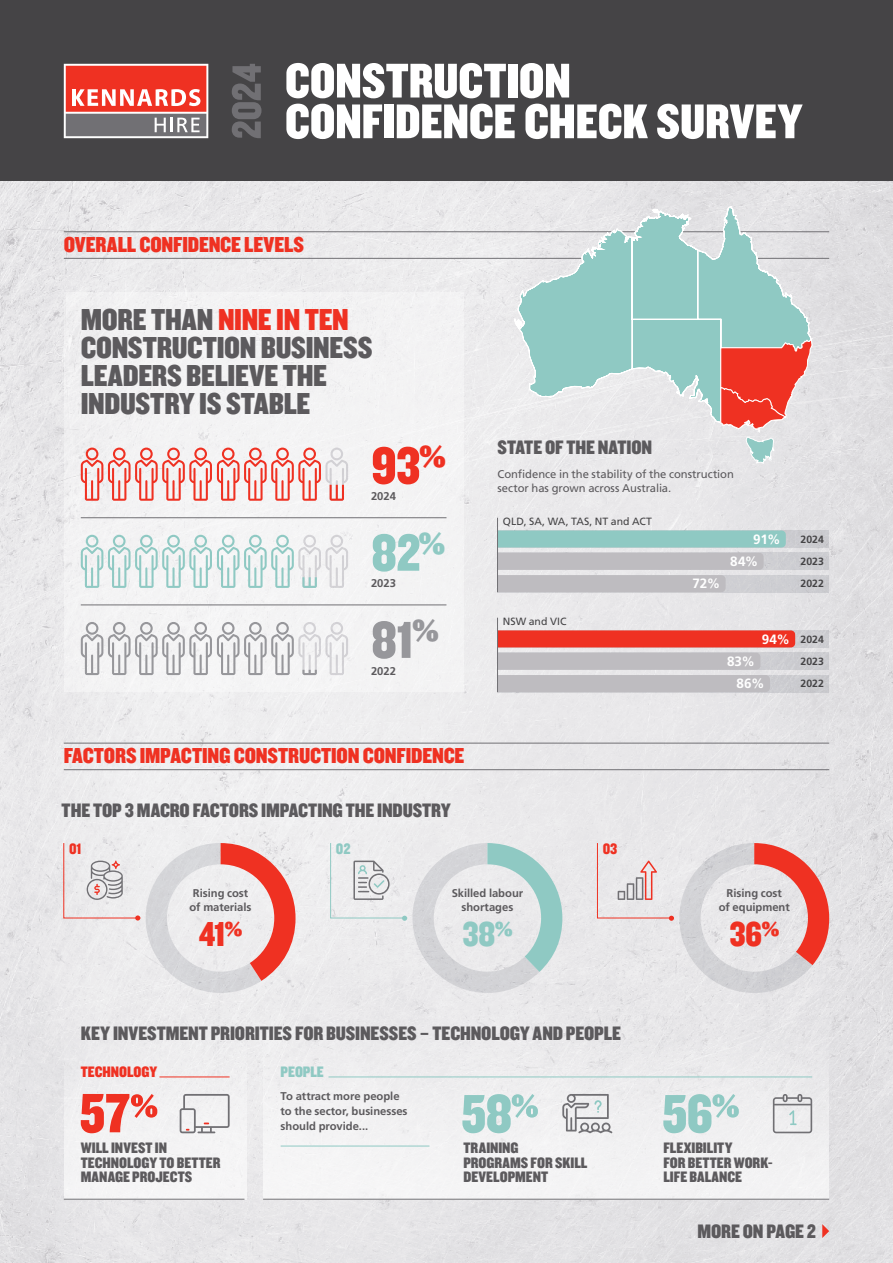
<style>
.page{position:relative;width:893px;height:1263px;background:#fff}
.page>*{position:absolute;margin:0;border:0;box-sizing:border-box;transform-origin:0 0}
.t1{font:54px "Knockout 70 Full Welterwt";color:#ef3122}
.t2{font:54px "Knockout 70 Full Welterwt";color:#8fc9c3}
.t3{font:54px "Knockout 70 Full Welterwt";color:#97979b}
.t4{font:50.7px/40.7px "Knockout 70 Full Welterwt";letter-spacing:-.005em;color:#fff}
.t5{font:36px "Knockout 70 Full Welterwt";color:#ef3122}
.t6{font:36px "Knockout 70 Full Welterwt";color:#8fc9c3}
.t7{font:31.5px/27.8px "Knockout 70 Full Welterwt";letter-spacing:-.01em;color:#5c5a5d}
.t8{font:22.5px "Knockout 70 Full Welterwt";letter-spacing:-.01em;color:#ef3122}
.t9{font:20.25px "Knockout 70 Full Welterwt";letter-spacing:-.01em;color:#5c5a5d}
.t10{font:15.75px/14.2px "Knockout 70 Full Welterwt";color:#5c5a5d}
.t11{font:15.75px "Knockout 70 Full Welterwt";letter-spacing:-.005em;color:#ef3122}
.t12{font:15.75px "Knockout 70 Full Welterwt";color:#8fc9c3}
.t13{font:700 13.5px "Frutiger";letter-spacing:.01em;color:#fff}
.t14{font:700 11.25px/13.5px "Frutiger";letter-spacing:-.005em;color:#5c5a5d}
.t15{font:11.25px/14.7px "Frutiger";letter-spacing:-.005em;color:#5c5a5d}
.t16{font:10.5px "Frutiger";color:#454446}
.t17{font:700 10.5px/22.4px "Frutiger";color:#454446}
.s1{color:#ef3122}
</style>
<div class="page">
<img style="left:0;top:181px;width:893px;height:1082px">
<div style="left:264px;top:1027px;width:565px;height:172px;background:#f0f0f1"></div>
<div style="left:64px;top:1027px;width:183px;height:172px;background:#f2f1f2"></div>
<div style="left:64px;top:292px;width:399px;height:400px;background:#f3f3f4"></div>
<div style="left:0;top:0;width:893px;height:181px;background:#454446"></div>
<svg style="left:64px;top:64px;width:144px;height:74px;background:#d0706a"></svg>
<svg style="left:822px;top:1224px;width:7px;height:14px"></svg>
<svg style="left:232px;top:64px;width:29px;height:74px"></svg>
<hr style="left:64px;top:743px;width:765px;height:1px;background:#717074">
<hr style="left:64px;top:231px;width:765px;height:1px;background:#717074">
<hr style="left:64px;top:258px;width:765px;height:1px;background:#717074">
<hr style="left:81px;top:517px;width:365px;height:1px;background:#717074">
<hr style="left:81px;top:605px;width:365px;height:1px;background:#717074">
<hr style="left:64px;top:769px;width:765px;height:1px;background:#717074">
<div style="left:497px;top:553px;width:332px;height:17px;background:#cdcdd2"></div>
<div style="left:497px;top:575px;width:332px;height:17px;background:#cdcdd2"></div>
<div style="left:497px;top:675px;width:332px;height:17px;background:#cacbcf"></div>
<div style="left:497px;top:530px;width:332px;height:17px;background:#cbcbd0"></div>
<div style="left:497px;top:630px;width:332px;height:17px;background:#cdced2"></div>
<svg style="left:498px;top:553px;width:266px;height:39px;background:#c4c2c6"></svg>
<div style="left:498px;top:530px;width:288px;height:17px;background:#8fc9c3"></div>
<div style="left:498px;top:630px;width:297px;height:17px;background:#ef3122"></div>
<svg style="left:514px;top:206px;width:118px;height:225px;background:#bed9d7"></svg>
<svg style="left:632px;top:206px;width:180px;height:257px;background:#b8d6d4"></svg>
<svg style="left:720px;top:319px;width:92px;height:144px;background:#d8948d"></svg>
<svg style="left:462px;top:1094px;width:76px;height:39px"></svg>
<svg style="left:663px;top:1094px;width:76px;height:39px"></svg>
<svg style="left:81px;top:1094px;width:76px;height:39px"></svg>
<hr style="left:328px;top:1077px;width:484px;height:1px;background:#8fc9c3">
<hr style="left:159px;top:1077px;width:71px;height:1px;background:#ef3122">
<svg style="left:63px;top:843px;width:233px;height:151px;background:#e8d3d3"></svg>
<svg style="left:773px;top:1094px;width:39px;height:39px"></svg>
<svg style="left:562px;top:1094px;width:50px;height:39px"></svg>
<svg style="left:597px;top:843px;width:232px;height:151px;background:#e4cecf"></svg>
<svg style="left:330px;top:842px;width:232px;height:152px;background:#dbe1e2"></svg>
<div style="left:497px;top:653px;width:332px;height:17px;background:#cccdd1"></div>
<svg style="left:498px;top:653px;width:272px;height:39px"></svg>
<hr style="left:281px;top:1146px;width:148px;height:1px;background:#8fc9c3">
<svg style="left:180px;top:1094px;width:50px;height:39px"></svg>
<hr style="left:497px;top:518px;width:1px;height:74px;background:#717074">
<hr style="left:497px;top:618px;width:1px;height:74px;background:#717074">
<hr style="left:64px;top:1199px;width:180px;height:1px;background:#717074">
<hr style="left:263px;top:1199px;width:566px;height:1px;background:#717074">
<svg style="left:81px;top:448px;width:267px;height:53px"></svg>
<svg style="left:81px;top:535px;width:267px;height:53px"></svg>
<svg style="left:81px;top:622px;width:267px;height:53px"></svg>
<h2 class="t4" style="left:285px;top:59px;width:519px">CONSTRUCTION<br>CONFIDENCE CHECK SURVEY</h2>
<h3 class="t8" style="left:64px;top:230px;width:242px">OVERALL CONFIDENCE LEVELS</h3>
<h3 class="t7" style="left:81px;top:305px;width:293px">MORE THAN <span class="s1">NINE IN TEN<br></span>CONSTRUCTION BUSINESS<br>LEADERS BELIEVE THE<br>INDUSTRY IS STABLE</h3>
<h1 class="t1" style="left:371px;top:431px;width:76px">93<sup>%</sup></h1>
<p class="t14" style="left:371px;top:489px;width:26px">2024</p>
<h1 class="t2" style="left:371px;top:518px;width:75px">82<sup>%</sup></h1>
<p class="t14" style="left:371px;top:577px;width:26px">2023</p>
<h1 class="t3" style="left:371px;top:605px;width:69px">81<sup>%</sup></h1>
<p class="t14" style="left:371px;top:664px;width:26px">2022</p>
<h3 class="t8" style="left:64px;top:741px;width:402px">FACTORS IMPACTING CONSTRUCTION CONFIDENCE</h3>
<h3 class="t9" style="left:62px;top:797px;width:391px">THE TOP 3 MACRO FACTORS IMPACTING THE INDUSTRY</h3>
<h3 class="t9" style="left:497px;top:435px;width:156px">STATE OF THE NATION</h3>
<p class="t15" style="left:497px;top:466px;width:238px">Confidence in the stability of the construction sector has grown across Australia.</p>
<p class="t16" style="left:503px;top:515px;width:151px">QLD, SA, WA, TAS, NT and ACT</p>
<p class="t16" style="left:503px;top:615px;width:65px">NSW and VIC</p>
<p class="t13" style="left:692px;top:576px;width:29px">72%</p>
<p class="t13" style="left:753px;top:531px;width:29px">91%</p>
<p class="t13" style="left:730px;top:553px;width:30px">84%</p>
<p class="t17" style="left:800px;top:528px;width:25px">2024</p>
<p class="t17" style="left:800px;top:550px;width:25px">2023<br>2022</p>
<p class="t13" style="left:762px;top:631px;width:30px">94%</p>
<p class="t17" style="left:800px;top:628px;width:25px">2024</p>
<p class="t13" style="left:727px;top:653px;width:30px">83%</p>
<p class="t17" style="left:800px;top:650px;width:25px">2023</p>
<p class="t13" style="left:737px;top:676px;width:29px">86%</p>
<p class="t17" style="left:800px;top:672px;width:25px">2022</p>
<h3 class="t11" style="left:69px;top:838px;width:14px">01</h3>
<h3 class="t12" style="left:336px;top:838px;width:16px">02</h3>
<h3 class="t11" style="left:603px;top:838px;width:16px">03</h3>
<p class="t14" style="left:190px;top:887px;width:64px">Rising cost of materials</p>
<h3 class="t5" style="left:199px;top:911px;width:45px">41<sup>%</sup></h3>
<p class="t14" style="left:452px;top:887px;width:73px;text-align:center">Skilled labour shortages</p>
<h3 class="t6" style="left:462px;top:911px;width:52px">38<sup>%</sup></h3>
<h3 class="t9" style="left:81px;top:1021px;width:542px">KEY INVESTMENT PRIORITIES FOR BUSINESSES – TECHNOLOGY AND PEOPLE</h3>
<h3 class="t11" style="left:81px;top:1062px;width:78px">TECHNOLOGY</h3>
<h3 class="t12" style="left:281px;top:1062px;width:45px">PEOPLE</h3>
<p class="t14" style="left:281px;top:1089px;width:128px;line-height:14.7px">To attract more people to the sector, businesses should provide...</p>
<p class="t14" style="left:719px;top:887px;width:72px;text-align:center">Rising cost<br>of equipment</p>
<h3 class="t5" style="left:729px;top:911px;width:51px">36<sup>%</sup></h3>
<h3 class="t10" style="left:81px;top:1140px;width:141px">WILL INVEST IN<br>TECHNOLOGY TO BETTER<br>MANAGE PROJECTS</h3>
<h3 class="t10" style="left:463px;top:1140px;width:125px">TRAINING<br>PROGRAMS FOR SKILL<br>DEVELOPMENT</h3>
<h3 class="t10" style="left:663px;top:1140px;width:111px">FLEXIBILITY<br>FOR BETTER WORK-<br>LIFE BALANCE</h3>
<h3 class="t9" style="left:697px;top:1218px;width:120px">MORE ON PAGE 2</h3>
</div>
